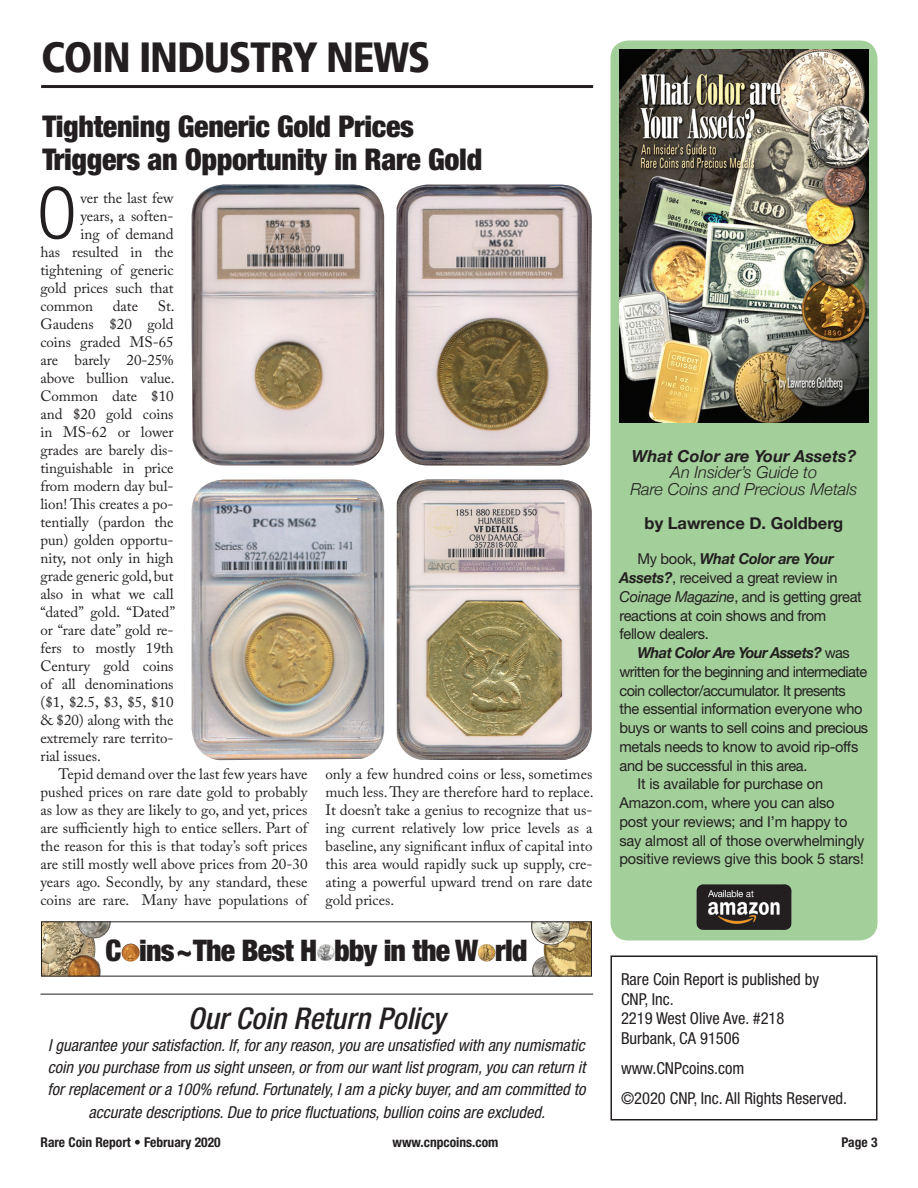
<style>
.page{position:relative;width:918px;height:1188px;background:#fff}
.page>*{position:absolute;margin:0;border:0;box-sizing:border-box;transform-origin:0 0}
.t1{font:300 condensed 72px "Helvetica Neue";color:#231f20}
.t2{font:900 condensed 42px "Frutiger";letter-spacing:-.03em;color:#231f20}
.t3{font:900 condensed 30px/33px "Helvetica Neue";letter-spacing:-.01em;color:#231f20}
.t4{font:italic 500 condensed 30px "Helvetica Neue";color:#231f20}
.t5{font:900 condensed 29.85px "Helvetica Neue";letter-spacing:-.025em;color:#231f20}
.t6{font:italic condensed 16.5px/22.2px "Helvetica Neue";color:#231f20;text-align:center}
.t7{font:condensed 16.5px/19.5px "Helvetica Neue";color:#231f20}
.t8{font:italic 300 16.5px/16.8px "Helvetica Neue";color:#231f20;text-align:center}
.t9{font:italic 700 16.5px "Helvetica Neue";color:#231f20}
.t10{font:700 16.5px "Helvetica Neue";color:#231f20}
.t11{font:15px/18px "Adobe Caslon Pro";letter-spacing:-.005em;color:#231f20;text-align:justify}
.t12{font:15px/18.8px "Helvetica Neue";letter-spacing:-.02em;color:#231f20}
.t13{font:15px "Helvetica Neue";letter-spacing:-.04em;color:#231f20}
.t14{font:italic 700 15px "Helvetica Neue";letter-spacing:-.04em;color:#231f20}
.t15{font:700 condensed 13.5px "Helvetica Neue";color:#231f20}
.s1{color:#fff}
.s2{font-weight:700;font-style:italic}
.s3{font-style:italic}
.s4{font-weight:400;font-style:normal}
</style>
<div class="page">
<hr style="left:41px;top:85px;width:552px;height:3px;background:#231f20">
<div style="left:610px;top:40px;width:268px;height:900px;background:#a3cf9a;border-radius:18px"></div>
<div style="left:610px;top:956px;width:268px;height:164px;border:2px solid #231f20"></div>
<img style="left:620px;top:50px;width:249px;height:373px">
<img style="left:696px;top:884px;width:96px;height:46px">
<hr style="left:40px;top:994px;width:553px;height:1px;background:#231f20">
<img style="left:532px;top:956px;width:15px;height:14px">
<img style="left:43px;top:923px;width:52px;height:51px">
<img style="left:544px;top:923px;width:13px;height:31px">
<img style="left:69px;top:955px;width:15px;height:9px">
<img style="left:122px;top:943px;width:8px;height:14px">
<img style="left:77px;top:923px;width:12px;height:15px">
<svg style="left:478px;top:944px;width:9px;height:12px"></svg>
<svg style="left:317px;top:944px;width:8px;height:7px"></svg>
<img style="left:531px;top:923px;width:12px;height:21px">
<img style="left:192px;top:184px;width:192px;height:282px">
<img style="left:192px;top:479px;width:192px;height:281px">
<img style="left:396px;top:184px;width:196px;height:282px">
<img style="left:397px;top:479px;width:195px;height:281px">
<h2 class="t2" style="left:41px;top:32px;width:391px">COIN INDUSTRY NEWS</h2>
<h3 class="t3" style="left:42px;top:109px;width:441px">Tightening Generic Gold Prices<br>Triggers an Opportunity in Rare Gold</h3>
<h1 class="t1" style="left:37px;top:172px;width:42px">O</h1>
<p class="t11" style="left:81px;top:188px;width:95px">ver the last few</p>
<p class="t11" style="left:81px;top:206px;width:95px">years, a soften-</p>
<p class="t11" style="left:81px;top:224px;width:95px">ing of demand</p>
<p class="t11" style="left:41px;top:242px;width:135px">has resulted in the</p>
<p class="t11" style="left:41px;top:260px;width:135px">tightening of generic</p>
<p class="t11" style="left:41px;top:278px;width:135px">gold prices such that</p>
<p class="t11" style="left:41px;top:296px;width:54px">common</p>
<p class="t11" style="left:113px;top:296px;width:27px">date</p>
<p class="t11" style="left:41px;top:296px;width:136px;text-indent:117px">St.<br>Gaudens $20 gold coins graded MS-65 are barely 20-25% above bullion value.<br>Common date $10 and $20 gold coins in MS-62 or lower grades are barely dis&shy;tinguishable in price from modern day bul&shy;lion! This creates a po&shy;tentially (pardon the pun) golden opportu&shy;nity, not only in high grade generic gold, but also in what we call “dated” gold. “Dated” or “rare date” gold re&shy;fers to mostly 19th Century gold coins of all denominations ($1, $2.5, $3, $5, $10 &amp; $20) along with the extremely rare territo&shy;rial issues.</p>
<p class="t11" style="left:41px;top:764px;width:269px;text-indent:18px">Tepid demand over the last few years have pushed prices on rare date gold to probably as low as they are likely to go, and yet, prices are sufficiently high to entice sellers. Part of the reason for this is that today’s soft prices are still mostly well above prices from 20-30 years ago. Secondly, by any standard, these coins are rare. Many have populations of</p>
<p class="t11" style="left:326px;top:764px;width:270px">only a few hundred coins or less, sometimes much less. They are therefore hard to replace.<br>It doesn’t take a genius to recognize that us&shy;ing current relatively low price levels as a baseline, any significant influx of capital into this area would rapidly suck up supply, cre&shy;ating a powerful upward trend on rare date gold prices.</p>
<h3 class="t5" style="left:105px;top:932px;width:424px">C<span class="s1">o</span>ins~The Best H<span class="s1">o</span>bby in the W<span class="s1">o</span>rld</h3>
<p class="t9" style="left:632px;top:443px;width:226px">What Color are Your Assets?</p>
<p class="t8" style="left:630px;top:463px;width:229px">An Insider’s Guide to<br>Rare Coins and Precious Metals</p>
<p class="t10" style="left:645px;top:510px;width:200px">by Lawrence D. Goldberg</p>
<p class="t12" style="left:620px;top:549px;width:244px;text-indent:18px">My book, <span class="s2">What Color are Your<br>Assets?</span>, received a great review in<br><span class="s3">Coinage Magazine</span>, and is getting great reactions at coin shows and from fellow dealers.</p>
<p class="t14" style="left:638px;top:641px;width:214px">What Color Are Your Assets? <span class="s4">was</span></p>
<p class="t13" style="left:620px;top:663px;width:249px">written for the beginning and intermediate</p>
<p class="t13" style="left:620px;top:681px;width:228px">coin collector/accumulator. It presents</p>
<p class="t12" style="left:620px;top:699px;width:245px">the essential information everyone who</p>
<p class="t12" style="left:620px;top:718px;width:250px">buys or wants to sell coins and precious</p>
<p class="t12" style="left:620px;top:737px;width:240px">metals needs to know to avoid rip-offs</p>
<p class="t12" style="left:620px;top:756px;width:190px">and be successful in this area.</p>
<p class="t12" style="left:638px;top:774px;width:187px">It is available for purchase on</p>
<p class="t12" style="left:620px;top:793px;width:217px">Amazon.com, where you can also</p>
<p class="t12" style="left:620px;top:812px;width:229px">post your reviews; and I’m happy to</p>
<p class="t12" style="left:620px;top:831px;width:246px">say almost all of those overwhelmingly</p>
<p class="t12" style="left:620px;top:849px;width:246px">positive reviews give this book 5 stars!</p>
<p class="t7" style="left:621px;top:970px;width:200px">Rare Coin Report is published by<br>CNP, Inc.<br>2219 West Olive Ave. #218<br>Burbank, CA 91506</p>
<p class="t7" style="left:621px;top:1053px;width:228px;line-height:30px">www.CNPcoins.com<br>©2020 CNP, Inc. All Rights Reserved.</p>
<h3 class="t4" style="left:188px;top:1000px;width:259px">Our Coin Return Policy</h3>
<p class="t6" style="left:48px;top:1034px;width:539px">I guarantee your satisfaction. If, for any reason, you are unsatisfied with any numismatic coin you purchase from us sight unseen, or from our want list program, you can return it for replacement or a 100% refund. Fortunately, I am a picky buyer, and am committed to accurate descriptions. Due to price fluctuations, bullion coins are excluded.</p>
<p class="t15" style="left:40px;top:1134px;width:182px">Rare Coin Report • February 2020</p>
<p class="t15" style="left:393px;top:1134px;width:107px">www.cnpcoins.com</p>
<p class="t15" style="left:842px;top:1134px;width:37px">Page 3</p>
</div>
